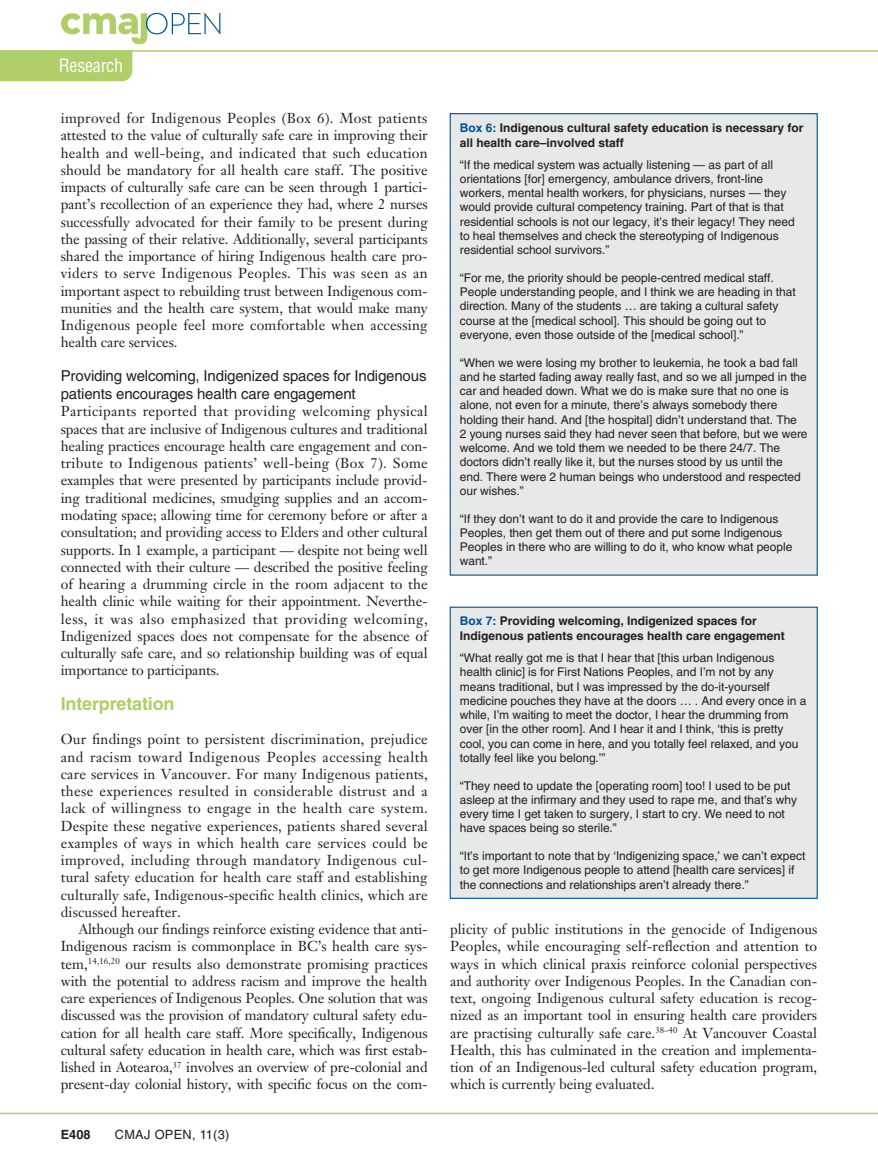
<style>
.page{position:relative;width:878px;height:1175px;background:#fff}
.page>*{position:absolute;margin:0;border:0;box-sizing:border-box;transform-origin:0 0}
.t1{font:700 18px "Helvetica LT Std";letter-spacing:-.01em;color:#afce69}
.t2{font:condensed 18px "Helvetica LT Std";letter-spacing:-.01em;color:#fff}
.t3{font:15px/17.4px "Helvetica LT Std";letter-spacing:-.01em;color:#231f20}
.t4{font:14.25px/17.2px "Janson Text LT Std";letter-spacing:-.01em;color:#231f20;text-align:justify}
.t5{font:12.75px "Helvetica LT Std";letter-spacing:.025em;color:#231f20}
.t6{font:700 12.75px "Helvetica LT Std";color:#231f20}
.t7{font:12px/14.2px "Helvetica LT Std";letter-spacing:-.005em;color:#231f20}
.t8{font:700 12px/15px "Helvetica LT Std";color:#231f20}
.s1{color:#005295}
</style>
<div class="page">
<hr style="left:0;top:1112px;width:878px;height:2px;background:#afce69">
<svg style="left:61px;top:13px;width:159px;height:31px"></svg>
<hr style="left:0;top:50px;width:878px;height:2px;background:#afce69">
<div style="left:0;top:52px;width:132px;height:29px;background:#b0ce69"></div>
<div style="left:450px;top:114px;width:367px;height:461px;background:#e7e8e8"></div>
<div style="left:450px;top:607px;width:367px;height:291px;background:#e7e8e8"></div>
<div style="left:449px;top:606px;width:368px;height:292px;border:1px solid #005295"></div>
<p class="t2" style="left:59px;top:54px;width:66px">Research</p>
<p class="t4" style="left:61px;top:109px;width:368px">improved for Indigenous Peoples (Box 6). Most patients attested to the value of culturally safe care in improving their health and well-being, and indicated that such education should be mandatory for all health care staff. The positive impacts of culturally safe care can be seen through 1 partici&shy;pant’s recollection of an experience they had, where 2 nurses successfully advocated for their family to be present during the passing of their relative. Additionally, several participants shared the importance of hiring Indigenous health care pro&shy;viders to serve Indigenous Peoples. This was seen as an important aspect to rebuilding trust between Indigenous com&shy;munities and the health care system, that would make many Indigenous people feel more comfortable when accessing health care services.</p>
<p class="t3" style="left:61px;top:367px;width:367px">Providing welcoming, Indigenized spaces for Indigenous patients encourages health care engagement</p>
<p class="t4" style="left:61px;top:403px;width:368px">Participants reported that providing welcoming physical spaces that are inclusive of Indigenous cultures and traditional healing practices encourage health care engagement and con&shy;tribute to Indigenous patients’ well-being (Box 7). Some examples that were presented by participants include provid&shy;ing traditional medicines, smudging supplies and an accom&shy;modating space; allowing time for ceremony before or after a consultation; and providing access to Elders and other cultural supports. In 1 example, a participant — despite not being well connected with their culture — described the positive feeling of hearing a drumming circle in the room adjacent to the health clinic while waiting for their appointment. Neverthe&shy;less, it was also emphasized that providing welcoming, Indigenized spaces does not compensate for the absence of culturally safe care, and so relationship building was of equal importance to participants.</p>
<p class="t1" style="left:61px;top:692px;width:115px">Interpretation</p>
<p class="t4" style="left:61px;top:730px;width:368px">Our findings point to persistent discrimination, prejudice and racism toward Indigenous Peoples accessing health care services in Vancouver. For many Indigenous patients, these experiences resulted in considerable distrust and a lack of willingness to engage in the health care system.<br>Despite these negative experiences, patients shared several examples of ways in which health care services could be improved, including through mandatory Indigenous cul&shy;tural safety education for health care staff and establishing culturally safe, Indigenous-specific health clinics, which are discussed hereafter.</p>
<p class="t4" style="left:61px;top:920px;width:368px;text-indent:18px">Although our findings reinforce existing evidence that anti-Indigenous racism is commonplace in BC’s health care sys&shy;tem,<sup>14,16,20</sup> our results also demonstrate promising practices with the potential to address racism and improve the health care experiences of Indigenous Peoples. One solution that was discussed was the provision of mandatory cultural safety edu&shy;cation for all health care staff. More specifically, Indigenous cultural safety education in health care, which was first estab&shy;lished in Aotearoa,<sup>37</sup> involves an overview of pre-colonial and present-day colonial history, with specific focus on the com-</p>
<p class="t4" style="left:450px;top:920px;width:368px">plicity of public institutions in the genocide of Indigenous Peoples, while encouraging self-reflection and attention to ways in which clinical praxis reinforce colonial perspectives and authority over Indigenous Peoples. In the Canadian con&shy;text, ongoing Indigenous cultural safety education is recog&shy;nized as an important tool in ensuring health care providers are practising culturally safe care.<sup>38–40</sup> At Vancouver Coastal Health, this has culminated in the creation and implementa&shy;tion of an Indigenous-led cultural safety education program, which is currently being evaluated.</p>
<p class="t8" style="left:460px;top:120px;width:345px"><span class="s1">Box 6:</span> Indigenous cultural safety education is necessary for all health care–involved staff</p>
<p class="t7" style="left:460px;top:157px;width:336px">“If the medical system was actually listening — as part of all orientations [for] emergency, ambulance drivers, front-line workers, mental health workers, for physicians, nurses — they would provide cultural competency training. Part of that is that residential schools is not our legacy, it’s their legacy! They need to heal themselves and check the stereotyping of Indigenous residential school survivors.”</p>
<p class="t7" style="left:460px;top:270px;width:337px">“For me, the priority should be people-centred medical staff.<br>People understanding people, and I think we are heading in that direction. Many of the students … are taking a cultural safety course at the [medical school]. This should be going out to everyone, even those outside of the [medical school].”</p>
<p class="t7" style="left:460px;top:355px;width:349px">“When we were losing my brother to leukemia, he took a bad fall and he started fading away really fast, and so we all jumped in the car and headed down. What we do is make sure that no one is alone, not even for a minute, there’s always somebody there holding their hand. And [the hospital] didn’t understand that. The<br>2 young nurses said they had never seen that before, but we were welcome. And we told them we needed to be there 24/7. The doctors didn’t really like it, but the nurses stood by us until the end. There were 2 human beings who understood and respected our wishes.”</p>
<p class="t7" style="left:460px;top:511px;width:334px">“If they don’t want to do it and provide the care to Indigenous Peoples, then get them out of there and put some Indigenous Peoples in there who are willing to do it, who know what people want.”</p>
<p class="t8" style="left:460px;top:613px;width:326px"><span class="s1">Box 7:</span> Providing welcoming, Indigenized spaces for<br>Indigenous patients encourages health care engagement</p>
<p class="t7" style="left:460px;top:651px;width:348px">“What really got me is that I hear that [this urban Indigenous health clinic] is for First Nations Peoples, and I’m not by any means traditional, but I was impressed by the do-it-yourself medicine pouches they have at the doors … . And every once in a while, I’m waiting to meet the doctor, I hear the drumming from over [in the other room]. And I hear it and I think, ‘this is pretty cool, you can come in here, and you totally feel relaxed, and you totally feel like you belong.’”</p>
<p class="t7" style="left:460px;top:778px;width:339px">“They need to update the [operating room] too! I used to be put asleep at the infirmary and they used to rape me, and that’s why every time I get taken to surgery, I start to cry. We need to not have spaces being so sterile.”</p>
<p class="t7" style="left:460px;top:848px;width:347px">“It’s important to note that by ‘Indigenizing space,’ we can’t expect to get more Indigenous people to attend [health care services] if the connections and relationships aren’t already there.”</p>
<p class="t6" style="left:61px;top:1126px;width:31px">E408</p>
<p class="t5" style="left:115px;top:1127px;width:116px">CMAJ OPEN, 11(3)</p>
</div>
